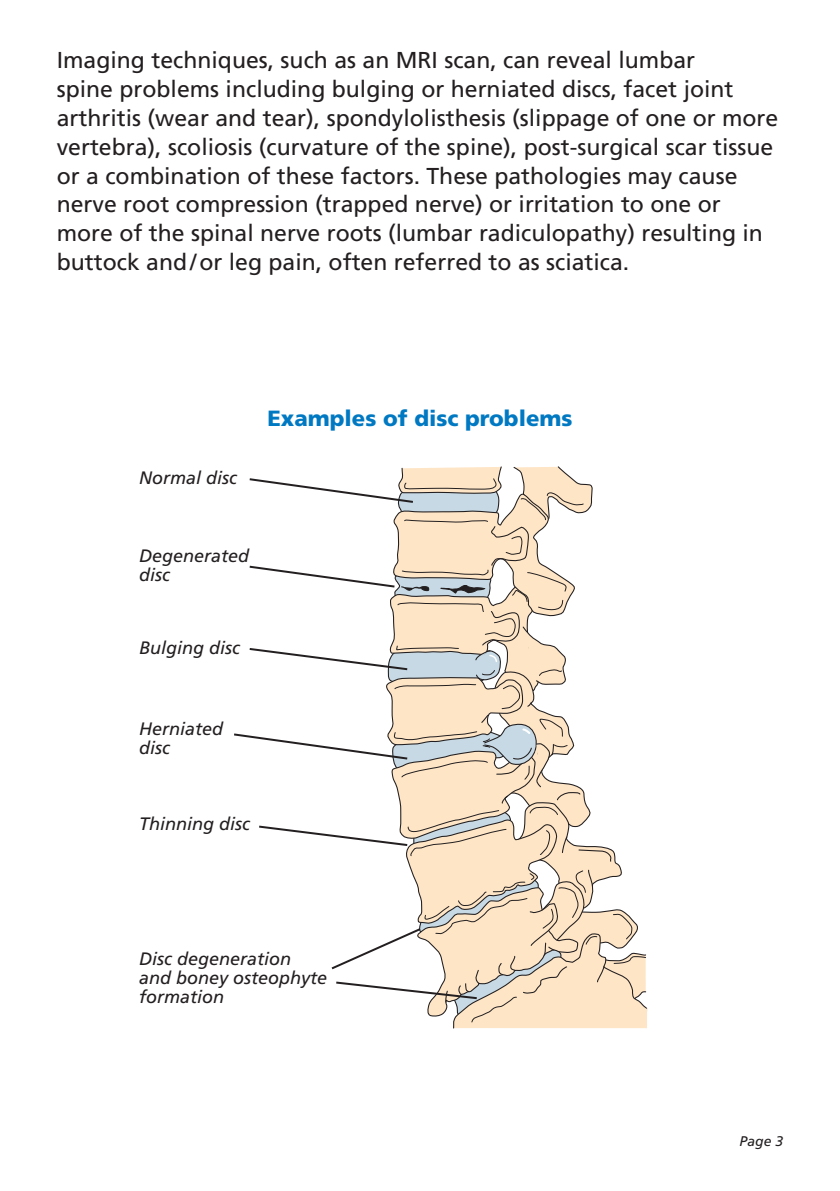
<style>
.page{position:relative;width:840px;height:1191px;background:#fff}
.page>*{position:absolute;margin:0;border:0;box-sizing:border-box;transform-origin:0 0}
.t1{font:23px/28.8px "Frutiger";color:#231f20}
.t2{font:900 22px "Frutiger";color:#0079c2}
.t3{font:italic 18px/19px "Frutiger";color:#231f20}
.t4{font:italic 14px "Frutiger";color:#231f20}
</style>
<div class="page">
<svg style="left:234px;top:466px;width:413px;height:563px"></svg>
<p class="t1" style="left:57px;top:46px;width:722px">Imaging techniques, such as an MRI scan, can reveal lumbar<br>spine problems including bulging or herniated discs, facet joint arthritis (wear and tear), spondylolisthesis (slippage of one or more vertebra), scoliosis (curvature of the spine), post-surgical scar tissue or a combination of these factors. These pathologies may cause nerve root compression (trapped nerve) or irritation to one or more of the spinal nerve roots (lumbar radiculopathy) resulting in buttock and/or leg pain, often referred to as sciatica.</p>
<p class="t3" style="left:139px;top:468px;width:100px">Normal disc</p>
<p class="t2" style="left:267px;top:405px;width:306px">Examples of disc problems</p>
<p class="t3" style="left:139px;top:546px;width:112px">Degenerated disc</p>
<p class="t3" style="left:139px;top:639px;width:102px">Bulging disc</p>
<p class="t3" style="left:139px;top:719px;width:86px">Herniated disc</p>
<p class="t3" style="left:139px;top:814px;width:113px">Thinning disc</p>
<p class="t3" style="left:139px;top:949px;width:190px">Disc degeneration and boney osteophyte formation</p>
<p class="t4" style="left:739px;top:1132px;width:45px">Page 3</p>
</div>
